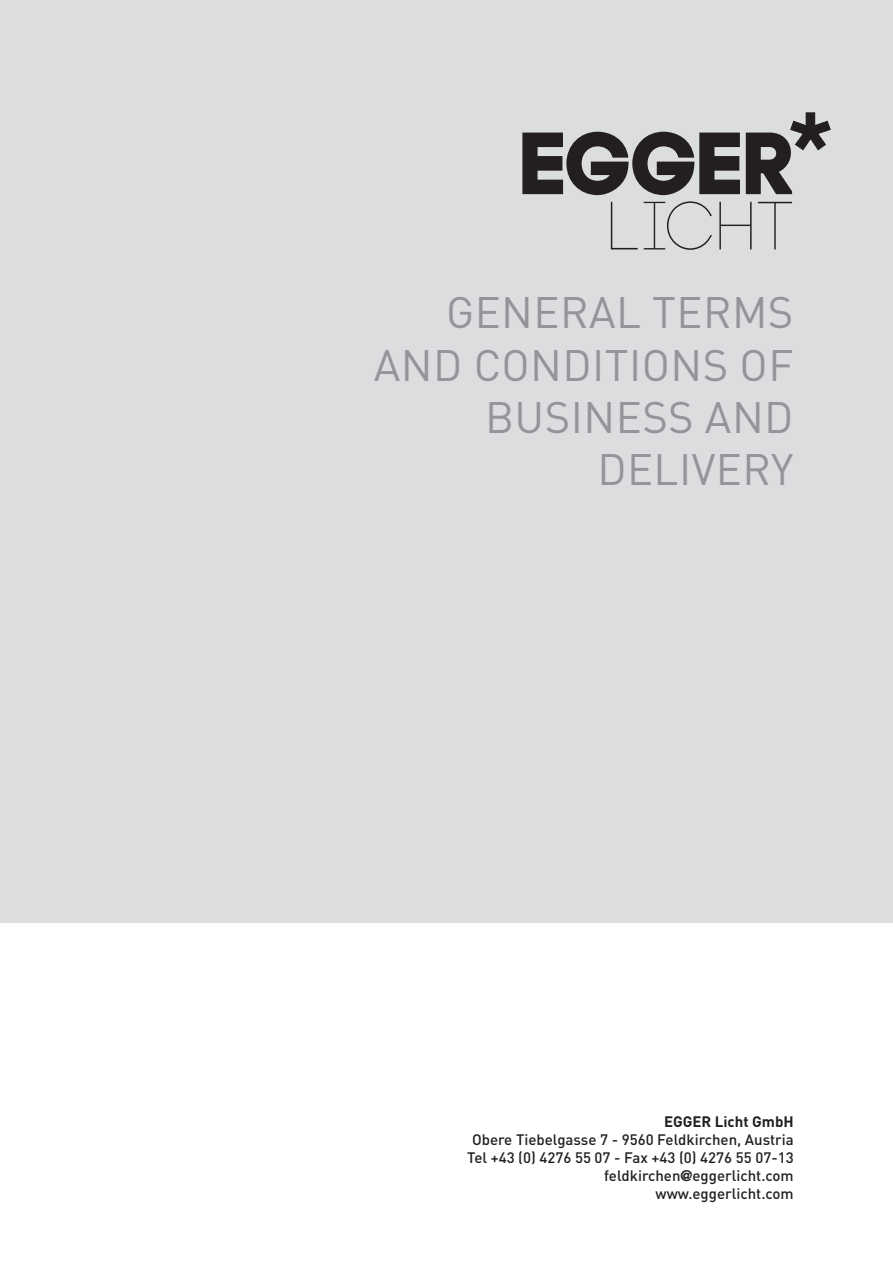
<style>
.page{position:relative;width:893px;height:1263px;background:#fff}
.page>*{position:absolute;margin:0;border:0;box-sizing:border-box;transform-origin:0 0}
.t1{font:43.5px/52.2px "DINOT";letter-spacing:.01em;color:#939598;text-align:right}
.t2{font:500 15px/18px "DINOT";color:#231f20;text-align:right}
.t3{font:700 15px "DINOT";color:#231f20}
.s1{font-family:"Helvetica Neue LT Std";font-weight:700;font-stretch:condensed}
</style>
<div class="page">
<div style="left:0;top:0;width:893px;height:923px;background:#dcdddf"></div>
<svg style="left:611px;top:201px;width:181px;height:49px"></svg>
<svg style="left:523px;top:112px;width:308px;height:83px"></svg>
<h1 class="t1" style="left:374px;top:286px;width:421px">GENERAL TERMS<br>AND CONDITIONS OF<br>BUSINESS AND<br>DELIVERY</h1>
<p class="t3" style="left:664px;top:1112px;width:131px">EGGER Licht GmbH</p>
<p class="t2" style="left:467px;top:1130px;width:328px">Obere Tiebelgasse 7 - 9560 Feldkirchen, Austria Tel +43 (0) 4276 55 07 - Fax +43 (0) 4276 55 07-13 feldkirchen<span class="s1">@</span>eggerlicht.com www.eggerlicht.com</p>
</div>
